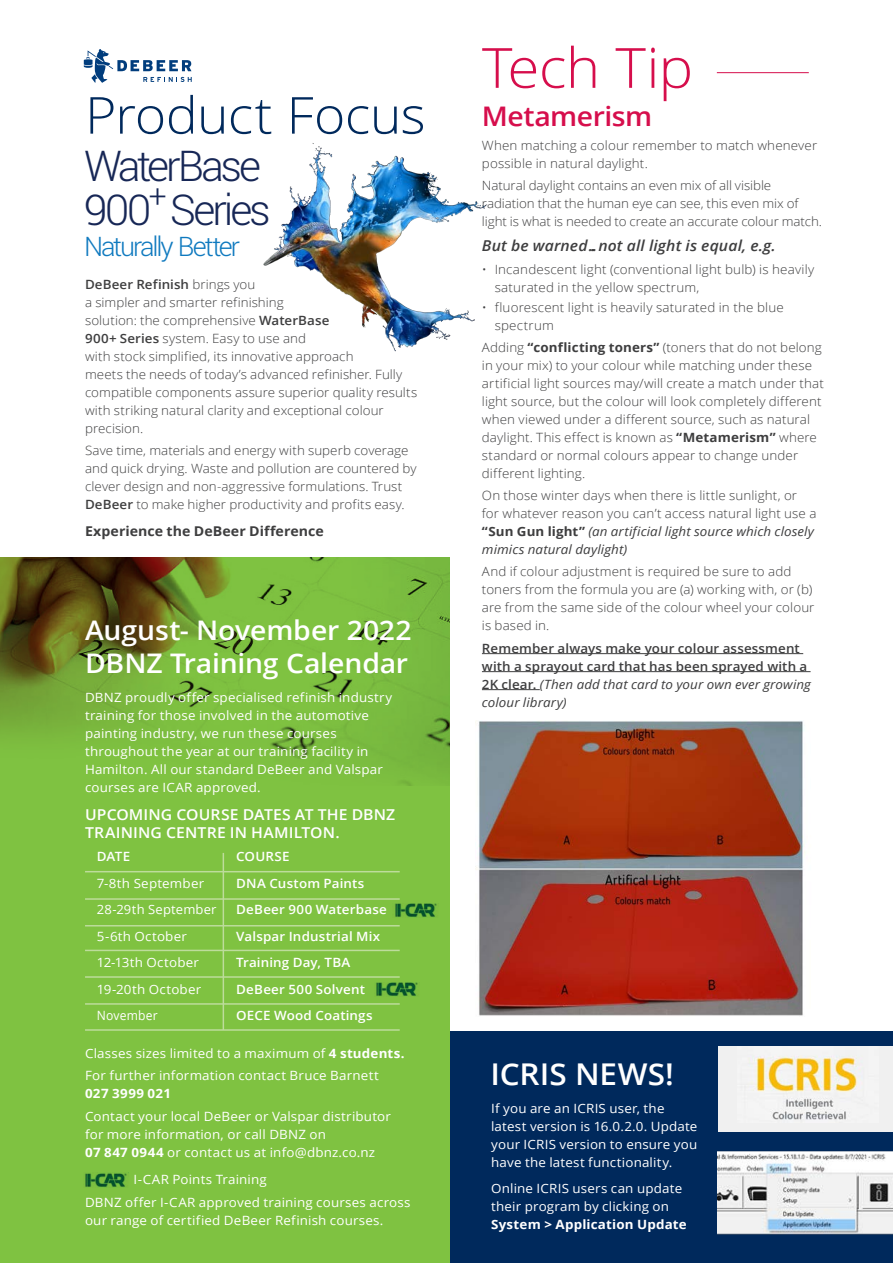
<style>
.page{position:relative;width:893px;height:1263px;background:#fff}
.page>*{position:absolute;margin:0;border:0;box-sizing:border-box;transform-origin:0 0}
.Body_1_large{font:300 55.5px "Open Sans";letter-spacing:-.015em;color:#d60e4c;scale:1.05 1}
.Body_1_large-2{font:300 51px "Open Sans";letter-spacing:-.01em;color:#00295c;scale:1.05 1}
.t1{font:300 42.45px/43.3px "Roboto";letter-spacing:-.07em;color:#172756}
.Body_1_large-3{font:600 30px "Open Sans";letter-spacing:.005em;color:#fff;scale:1.05 1}
.Body_1_large-4{font:600 27px/32.4px "Open Sans";letter-spacing:-.005em;color:#fff;scale:1.05 1}
.t2{font:300 27px "Roboto";letter-spacing:-.08em;color:#107abf}
.Body_1_large-5{font:600 27px "Open Sans";letter-spacing:-.02em;color:#d60e4c;scale:1.05 1}
.Body_1_large-6{font:600 15px/18px "Open Sans";letter-spacing:.005em;color:#fff;scale:1.05 1}
.Body_1_large-7{font:italic 600 15px "Open Sans";letter-spacing:.005em;color:#3e3e3f;scale:1.05 1}
.Body_1_large-8{font:700 13.5px "Open Sans";letter-spacing:.005em;color:#3e3e3f;scale:1.05 1}
.Body_1_large-9{font:300 12.75px/18px "Open Sans";letter-spacing:.005em;color:#3e3e3f;scale:1.05 1}
.Body_1_large-10{font:12.75px/18px "Open Sans";letter-spacing:.015em;color:#fff;scale:1.05 1}
.Body_1_large-11{font:600 12.75px/18px "Open Sans";letter-spacing:.01em;color:#3e3e3f;scale:1.05 1}
.Body_1_large-12{font:600 12.75px "Open Sans";letter-spacing:.015em;color:#fff;scale:1.05 1}
.Body_1_large-13{font:12.75px "Open Sans";letter-spacing:.015em;color:#fff}
.Body_1_large-14{font:12.75px "Open Sans";letter-spacing:.015em;color:#fff;scale:.95 1}
.s1{font-weight:600}
.s2{font-weight:700}
.s3{font-weight:400;font-style:italic}
</style>
<div class="page">
<div style="left:446px;top:1031px;width:447px;height:232px;background:#00295c"></div>
<div style="left:0;top:558px;width:450px;height:705px;background:#7fc241"></div>
<img style="left:0;top:558px;width:450px;height:228px">
<div style="left:719px;top:1046px;width:174px;height:85px;background:#f0f0f0"></div>
<img style="left:751px;top:1056px;width:109px;height:64px">
<hr style="left:223px;top:853px;width:1px;height:177px;background:#bddc9b">
<svg style="left:84px;top:49px;width:108px;height:34px"></svg>
<img style="left:718px;top:1151px;width:175px;height:84px">
<hr style="left:85px;top:898px;width:315px;height:2px;background:#bddc9b">
<hr style="left:85px;top:925px;width:315px;height:1px;background:#bddc9b">
<hr style="left:85px;top:950px;width:315px;height:1px;background:#bddc9b">
<hr style="left:85px;top:871px;width:315px;height:1px;background:#bddc9b">
<hr style="left:85px;top:976px;width:315px;height:2px;background:#bddc9b">
<hr style="left:85px;top:1003px;width:315px;height:2px;background:#bddc9b">
<hr style="left:85px;top:1029px;width:315px;height:2px;background:#bddc9b">
<img style="left:476px;top:721px;width:329px;height:295px">
<img style="left:84px;top:1173px;width:43px;height:14px">
<img style="left:394px;top:903px;width:43px;height:15px">
<img style="left:375px;top:982px;width:43px;height:15px">
<hr style="left:482px;top:653px;width:321px;height:1px;background:#3e3e3f">
<hr style="left:482px;top:671px;width:329px;height:1px;background:#3e3e3f">
<hr style="left:482px;top:689px;width:58px;height:1px;background:#3e3e3f">
<hr style="left:717px;top:72px;width:92px;height:1px;background:#d60e4c">
<img style="left:263px;top:143px;width:225px;height:209px">
<p class="Body_1_large-2" style="left:85px;top:80px;width:326px">Product Focus</p>
<p class="t1" style="left:84px;top:143px;width:188px">WaterBase<br>900<sup>+</sup> Series</p>
<p class="t2" style="left:84px;top:228px;width:157px">Naturally Better</p>
<p class="Body_1_large-9" style="left:85px;top:275px;width:318px"><span class="s1">DeBeer Refinish</span> brings you<br>a simpler and smarter refinishing<br>solution: the comprehensive <span class="s1">WaterBase<br>900+ Series</span> system. Easy to use and<br>with stock simplified, its innovative approach<br>meets the needs of today’s advanced refinisher. Fully compatible components assure superior quality results with striking natural clarity and exceptional colour precision.</p>
<p class="Body_1_large-9" style="left:85px;top:441px;width:317px">Save time, materials and energy with superb coverage and quick drying. Waste and pollution are countered by clever design and non-aggressive formulations. Trust <span class="s1">DeBeer</span> to make higher productivity and profits easy.</p>
<p class="Body_1_large-8" style="left:85px;top:521px;width:229px">Experience the DeBeer Difference</p>
<p class="Body_1_large-4" style="left:85px;top:614px;width:313px">August- November 2022<br>DBNZ Training Calendar</p>
<p class="Body_1_large-10" style="left:85px;top:688px;width:294px">DBNZ proudly offer specialised refinish industry training for those involved in the automotive painting industry, we run these courses throughout the year at our training facility in Hamilton. All our standard DeBeer and Valspar courses are ICAR approved.</p>
<p class="Body_1_large-6" style="left:85px;top:805px;width:297px">UPCOMING COURSE DATES AT THE DBNZ<br>TRAINING CENTRE IN HAMILTON.</p>
<p class="Body_1_large-12" style="left:97px;top:848px;width:33px">DATE</p>
<p class="Body_1_large-12" style="left:236px;top:848px;width:52px">COURSE</p>
<p class="Body_1_large-10" style="left:97px;top:874px;width:104px">7-8th September</p>
<p class="Body_1_large-12" style="left:236px;top:874px;width:124px">DNA Custom Paints</p>
<p class="Body_1_large-13" style="left:97px;top:901px;width:121px">28-29th September</p>
<p class="Body_1_large-12" style="left:236px;top:901px;width:145px">DeBeer 900 Waterbase</p>
<p class="Body_1_large-10" style="left:97px;top:927px;width:87px">5-6th October</p>
<p class="Body_1_large-12" style="left:236px;top:927px;width:138px">Valspar Industrial Mix</p>
<p class="Body_1_large-10" style="left:97px;top:953px;width:99px">12-13th October</p>
<p class="Body_1_large-12" style="left:236px;top:954px;width:110px">Training Day, TBA</p>
<p class="Body_1_large-10" style="left:97px;top:980px;width:101px">19-20th October</p>
<p class="Body_1_large-12" style="left:236px;top:980px;width:124px">DeBeer 500 Solvent</p>
<p class="Body_1_large-14" style="left:97px;top:1007px;width:66px">November</p>
<p class="Body_1_large-12" style="left:236px;top:1007px;width:131px">OECE Wood Coatings</p>
<p class="Body_1_large-10" style="left:85px;top:1044px;width:306px">Classes sizes limited to a maximum of <span class="s2">4 students.</span></p>
<p class="Body_1_large-10" style="left:85px;top:1066px;width:281px">For further information contact Bruce Barnett<br><span class="s2">027 3999 021</span></p>
<p class="Body_1_large-10" style="left:85px;top:1107px;width:293px">Contact your local DeBeer or Valspar distributor for more information, or call DBNZ on<br><span class="s2">07 847 0944</span> or contact us at info@dbnz.co.nz</p>
<p class="Body_1_large-10" style="left:85px;top:1193px;width:312px">DBNZ offer I-CAR approved training courses across our range of certified DeBeer Refinish courses.</p>
<p class="Body_1_large-10" style="left:134px;top:1169px;width:128px">I-CAR Points Training</p>
<p class="Body_1_large" style="left:482px;top:30px;width:203px">Tech Tip</p>
<p class="Body_1_large-5" style="left:482px;top:97px;width:164px">Metamerism</p>
<p class="Body_1_large-9" style="left:482px;top:136px;width:321px">When matching a colour remember to match whenever possible in natural daylight.</p>
<p class="Body_1_large-9" style="left:482px;top:176px;width:325px">Natural daylight contains an even mix of all visible radiation that the human eye can see, this even mix of light is what is needed to create an accurate colour match.</p>
<p class="Body_1_large-7" style="left:482px;top:236px;width:281px">But be warned…not all light is equal, e.g.</p>
<p class="Body_1_large-9" style="left:495px;top:260px;width:306px;text-indent:-13px">• Incandescent light (conventional light bulb) is heavily saturated in the yellow spectrum,</p>
<p class="Body_1_large-9" style="left:495px;top:298px;width:277px;text-indent:-13px">• fluorescent light is heavily saturated in the blue spectrum</p>
<p class="Body_1_large-9" style="left:482px;top:338px;width:327px">Adding <span class="s2">“conflicting toners”</span> (toners that do not belong in your mix) to your colour while matching under these artificial light sources may/will create a match under that light source, but the colour will look completely different when viewed under a different source, such as natural daylight. This effect is known as <span class="s2">“Metamerism”</span> where standard or normal colours appear to change under different lighting.</p>
<p class="Body_1_large-9" style="left:482px;top:486px;width:320px">On those winter days when there is little sunlight, or for whatever reason you can’t access natural light use a <span class="s2">“Sun Gun light”</span> <span class="s3">(an artificial light source which closely mimics natural daylight)</span></p>
<p class="Body_1_large-9" style="left:482px;top:562px;width:318px">And if colour adjustment is required be sure to add toners from the formula you are (a) working with, or (b) are from the same side of the colour wheel your colour is based in.</p>
<p class="Body_1_large-11" style="left:482px;top:639px;width:315px">Remember always make your colour assessment with a sprayout card that has been sprayed with a 2K clear. <span class="s3">(Then add that card to your own ever growing colour library)</span></p>
<p class="Body_1_large-3" style="left:490px;top:1053px;width:176px">ICRIS NEWS!</p>
<p class="Body_1_large-10" style="left:491px;top:1098px;width:198px">If you are an ICRIS user, the latest version is 16.0.2.0. Update your ICRIS version to ensure you have the latest functionality.</p>
<p class="Body_1_large-10" style="left:491px;top:1179px;width:188px">Online ICRIS users can update their program by clicking on<br><span class="s2">System &gt; Application Update</span></p>
</div>
